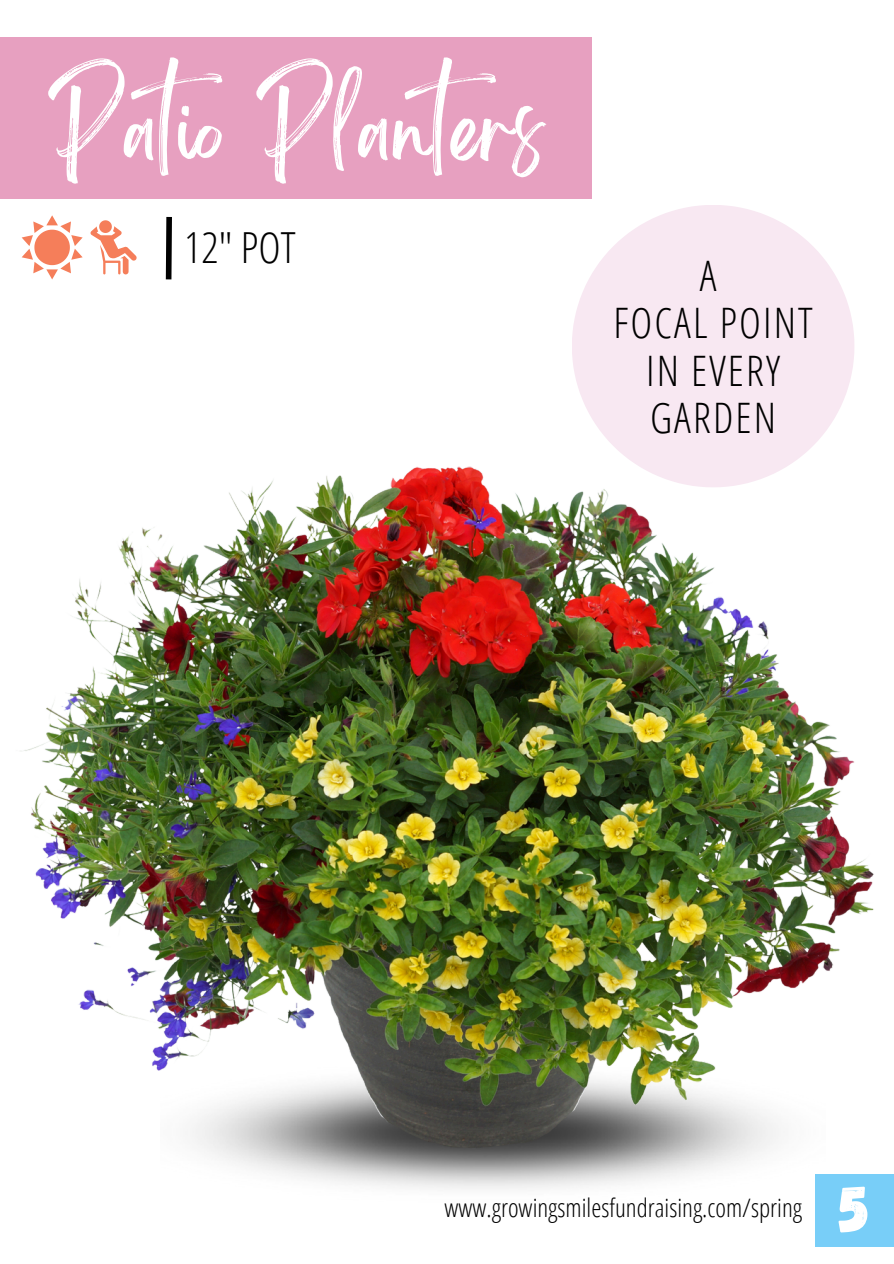
<style>
.page{position:relative;width:894px;height:1264px;background:#fff}
.page>*{position:absolute;margin:0;border:0;box-sizing:border-box;transform-origin:0 0}
.t1{font:78px "Brightwall";color:#fff}
.t2{font:65.4px "Gagalin";color:#fff}
.t3{font:300 42.9px "Open Sans Condensed";color:#000}
.t4{font:300 42px/47.2px "Open Sans Condensed";letter-spacing:.05em;color:#000;text-align:center}
.t5{font:300 25.5px "Open Sans Condensed";color:#000}
</style>
<div class="page">
<div style="left:815px;top:1174px;width:78px;height:72px;background:#78cef8"></div>
<div style="left:0;top:37px;width:591px;height:162px;background:#e7a0c0"></div>
<svg style="left:572px;top:205px;width:282px;height:239px;fill:#f8e8f2"></svg>
<img style="left:24px;top:444px;width:850px;height:711px">
<svg style="left:22px;top:215px;width:61px;height:64px"></svg>
<svg style="left:90px;top:220px;width:47px;height:54px"></svg>
<svg style="left:165px;top:216px;width:7px;height:64px"></svg>
<p class="t1" style="left:48px;top:101px;width:497px">Patio Planters</p>
<p class="t3" style="left:184px;top:217px;width:113px">12" POT</p>
<p class="t4" style="left:613px;top:251px;width:201px">A<br>FOCAL POINT<br>IN EVERY<br>GARDEN</p>
<h2 class="t5" style="left:444px;top:1189px;width:359px">www.growingsmilesfundraising.com/spring</h2>
<h1 class="t2" style="left:838px;top:1166px;width:33px">5</h1>
</div>
